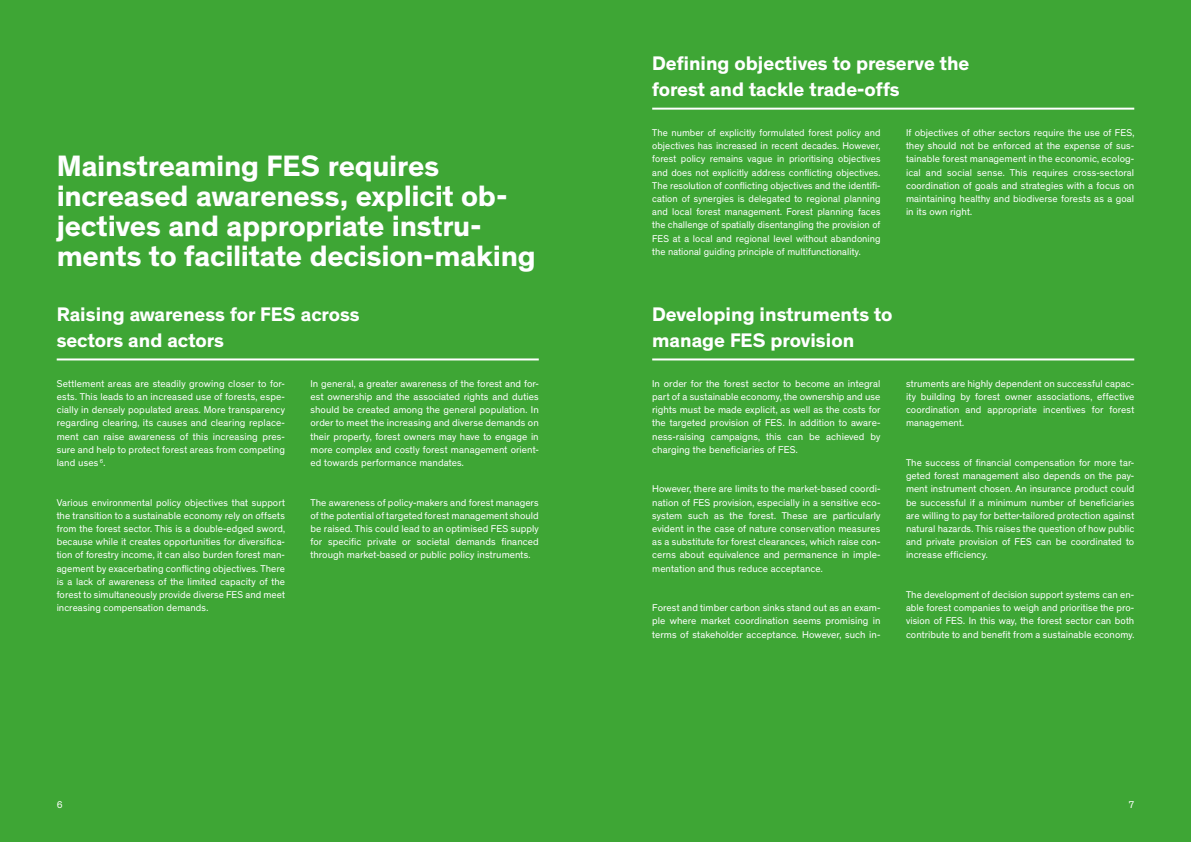
<style>
.page{position:relative;width:1191px;height:842px;background:#3ea635}
.page>*{position:absolute;margin:0;border:0;box-sizing:border-box;transform-origin:0 0}
.t1{font:700 30px/30px "Theinhardt";letter-spacing:-.01em;color:#fff}
.t2{font:700 20px/26.4px "Theinhardt";color:#fff}
.t3{font:10px/13.2px "Theinhardt";letter-spacing:.005em;color:#fff;text-align:justify}
</style>
<div class="page">
<hr style="left:57px;top:358px;width:482px;height:2px;background:#fff">
<hr style="left:652px;top:108px;width:482px;height:2px;background:#fff">
<hr style="left:652px;top:358px;width:482px;height:2px;background:#fff">
<h1 class="t1" style="left:57px;top:151px;width:480px">Mainstreaming FES requires increased awareness, explicit ob&shy;jectives and appropriate instru&shy;ments to facilitate decision-making</h1>
<h2 class="t2" style="left:57px;top:301px;width:304px">Raising awareness for FES across sectors and actors</h2>
<p class="t3" style="left:57px;top:377px;width:230px">Settlement areas are steadily growing closer to for&shy;ests. This leads to an increased use of forests, espe&shy;cially in densely populated areas. More transparency regarding clearing, its causes and clearing replace&shy;ment can raise awareness of this increasing pres&shy;sure and help to protect forest areas from competing land uses <sup>6</sup>.</p>
<p class="t3" style="left:57px;top:496px;width:230px">Various environmental policy objectives that support the transition to a sustainable economy rely on offsets from the forest sector. This is a double-edged sword, because while it creates opportunities for diversifica&shy;tion of forestry income, it can also burden forest man&shy;agement by exacerbating conflicting objectives. There is a lack of awareness of the limited capacity of the forest to simultaneously provide diverse FES and meet increasing compensation demands.</p>
<p class="t3" style="left:310px;top:377px;width:230px">In general, a greater awareness of the forest and for&shy;est ownership and the associated rights and duties should be created among the general population. In order to meet the increasing and diverse demands on their property, forest owners may have to engage in more complex and costly forest management orient&shy;ed towards performance mandates.</p>
<p class="t3" style="left:310px;top:496px;width:230px">The awareness of policy-makers and forest managers of the potential of targeted forest management should be raised. This could lead to an optimised FES supply for specific private or societal demands financed through market-based or public policy instruments.</p>
<h2 class="t2" style="left:652px;top:50px;width:319px">Defining objectives to preserve the forest and tackle trade-offs</h2>
<p class="t3" style="left:652px;top:126px;width:230px">The number of explicitly formulated forest policy and objectives has increased in recent decades. However, forest policy remains vague in prioritising objectives and does not explicitly address conflicting objectives.<br>The resolution of conflicting objectives and the identifi&shy;cation of synergies is delegated to regional planning and local forest management. Forest planning faces the challenge of spatially disentangling the provision of FES at a local and regional level without abandoning the national guiding principle of multifunctionality.</p>
<p class="t3" style="left:906px;top:126px;width:230px">If objectives of other sectors require the use of FES, they should not be enforced at the expense of sus&shy;tainable forest management in the economic, ecolog&shy;ical and social sense. This requires cross-sectoral coordination of goals and strategies with a focus on maintaining healthy and biodiverse forests as a goal in its own right.</p>
<h2 class="t2" style="left:652px;top:301px;width:242px">Developing instruments to manage FES provision</h2>
<p class="t3" style="left:652px;top:377px;width:230px">In order for the forest sector to become an integral part of a sustainable economy, the ownership and use rights must be made explicit, as well as the costs for the targeted provision of FES. In addition to aware&shy;ness-raising campaigns, this can be achieved by charging the beneficiaries of FES.</p>
<p class="t3" style="left:652px;top:483px;width:230px">However, there are limits to the market-based coordi&shy;nation of FES provision, especially in a sensitive eco&shy;system such as the forest. These are particularly evident in the case of nature conservation measures as a substitute for forest clearances, which raise con&shy;cerns about equivalence and permanence in imple&shy;mentation and thus reduce acceptance.</p>
<p class="t3" style="left:652px;top:601px;width:230px">Forest and timber carbon sinks stand out as an exam&shy;ple where market coordination seems promising in terms of stakeholder acceptance. However, such in-</p>
<p class="t3" style="left:906px;top:377px;width:230px">struments are highly dependent on successful capac&shy;ity building by forest owner associations, effective coordination and appropriate incentives for forest management.</p>
<p class="t3" style="left:906px;top:456px;width:230px">The success of financial compensation for more tar&shy;geted forest management also depends on the pay&shy;ment instrument chosen. An insurance product could be successful if a minimum number of beneficiaries are willing to pay for better-tailored protection against natural hazards. This raises the question of how public and private provision of FES can be coordinated to increase efficiency.</p>
<p class="t3" style="left:906px;top:588px;width:230px">The development of decision support systems can en&shy;able forest companies to weigh and prioritise the pro&shy;vision of FES. In this way, the forest sector can both contribute to and benefit from a sustainable economy.</p>
<p class="t3" style="left:57px;top:798px;width:7px">6</p>
<p class="t3" style="left:1128px;top:798px;width:7px">7</p>
</div>
